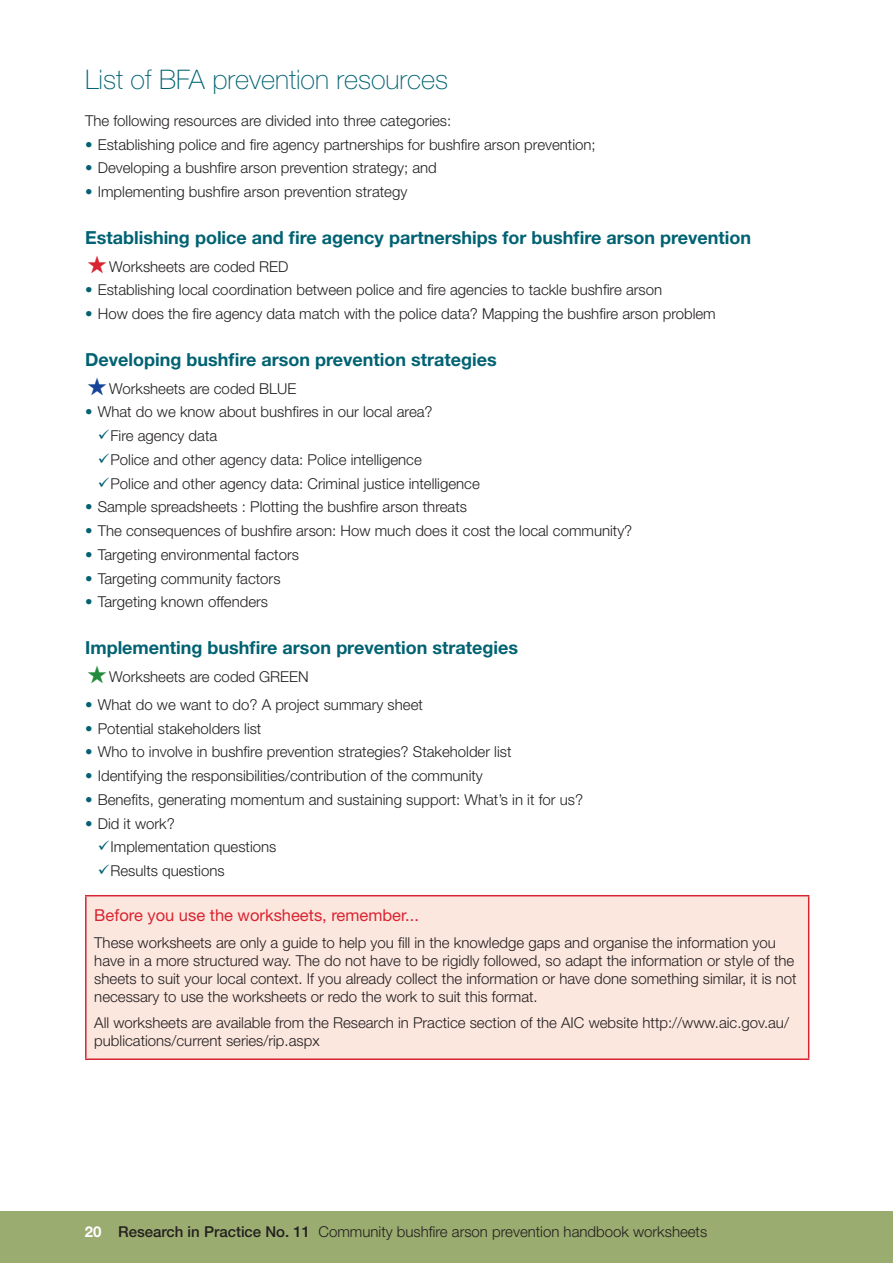
<style>
.page{position:relative;width:893px;height:1263px;background:#fff}
.page>*{position:absolute;margin:0;border:0;box-sizing:border-box;transform-origin:0 0}
.t1{font:100 27px "Helvetica Neue LT";color:#006272}
.t2{font:700 18px "Helvetica Neue LT";color:#006272}
.t3{font:16.5px "Helvetica Neue LT";color:#d92432}
.t4{font:300 15px/23.7px "Helvetica Neue LT";color:#231f20}
.s1{color:#006272}
.s2{font-weight:700;color:#fff}
.s3{font-weight:500}
</style>
<div class="page">
<hr style="left:892px;top:0;width:1px;height:106px;background:#d92432">
<div style="left:0;top:1212px;width:893px;height:51px;background:#9aac6f"></div>
<div style="left:86px;top:896px;width:723px;height:163px;background:#fce7df"></div>
<hr style="left:85px;top:895px;width:724px;height:1px;background:#d92432">
<hr style="left:85px;top:896px;width:2px;height:162px;background:#d92432">
<hr style="left:808px;top:896px;width:1px;height:162px;background:#d92432">
<hr style="left:85px;top:1058px;width:724px;height:2px;background:#d92432">
<h1 class="t1" style="left:85px;top:64px;width:365px">List of BFA prevention resources</h1>
<p class="t4" style="left:85px;top:108px;width:368px">The following resources are divided into three categories:</p>
<p class="t4" style="left:85px;top:132px;width:512px"><span class="s1">•</span> Establishing police and fire agency partnerships for bushfire arson prevention;</p>
<p class="t4" style="left:85px;top:156px;width:353px"><span class="s1">•</span> Developing a bushfire arson prevention strategy; and</p>
<p class="t4" style="left:85px;top:179px;width:324px"><span class="s1">•</span> Implementing bushfire arson prevention strategy</p>
<p class="t2" style="left:85px;top:226px;width:667px">Establishing police and fire agency partnerships for bushfire arson prevention</p>
<p class="t4" style="left:109px;top:254px;width:181px">Worksheets are coded RED</p>
<p class="t4" style="left:85px;top:278px;width:579px"><span class="s1">•</span> Establishing local coordination between police and fire agencies to tackle bushfire arson</p>
<p class="t4" style="left:85px;top:302px;width:632px"><span class="s1">•</span> How does the fire agency data match with the police data? Mapping the bushfire arson problem</p>
<p class="t2" style="left:85px;top:348px;width:413px">Developing bushfire arson prevention strategies</p>
<p class="t4" style="left:109px;top:376px;width:189px">Worksheets are coded BLUE</p>
<p class="t4" style="left:111px;top:400px;width:371px;text-indent:-25px"><span class="s1">•</span> What do we know about bushfires in our local area?<br>Fire agency data<br>Police and other agency data: Police intelligence<br>Police and other agency data: Criminal justice intelligence</p>
<p class="t4" style="left:85px;top:495px;width:383px"><span class="s1">•</span> Sample spreadsheets : Plotting the bushfire arson threats</p>
<p class="t4" style="left:85px;top:519px;width:549px"><span class="s1">•</span> The consequences of bushfire arson: How much does it cost the local community?</p>
<p class="t4" style="left:85px;top:542px;width:215px"><span class="s1">•</span> Targeting environmental factors</p>
<p class="t4" style="left:85px;top:566px;width:197px"><span class="s1">•</span> Targeting community factors</p>
<p class="t4" style="left:85px;top:590px;width:185px"><span class="s1">•</span> Targeting known offenders</p>
<p class="t2" style="left:85px;top:636px;width:434px">Implementing bushfire arson prevention strategies</p>
<p class="t4" style="left:109px;top:664px;width:201px">Worksheets are coded GREEN</p>
<p class="t4" style="left:85px;top:692px;width:339px"><span class="s1">•</span> What do we want to do? A project summary sheet</p>
<p class="t4" style="left:85px;top:716px;width:178px"><span class="s1">•</span> Potential stakeholders list</p>
<p class="t4" style="left:85px;top:740px;width:428px"><span class="s1">•</span> Who to involve in bushfire prevention strategies? Stakeholder list</p>
<p class="t4" style="left:85px;top:764px;width:399px"><span class="s1">•</span> Identifying the responsibilities/contribution of the community</p>
<p class="t4" style="left:85px;top:787px;width:500px"><span class="s1">•</span> Benefits, generating momentum and sustaining support: What’s in it for us?</p>
<p class="t4" style="left:111px;top:811px;width:167px;text-indent:-25px"><span class="s1">•</span> Did it work?<br>Implementation questions<br>Results questions</p>
<p class="t3" style="left:94px;top:906px;width:326px">Before you use the worksheets, remember...</p>
<p class="t4" style="left:94px;top:933px;width:704px;line-height:18px">These worksheets are only a guide to help you fill in the knowledge gaps and organise the information you have in a more structured way. The do not have to be rigidly followed, so adapt the information or style of the sheets to suit your local context. If you already collect the information or have done something similar, it is not necessary to use the worksheets or redo the work to suit this format.</p>
<p class="t4" style="left:94px;top:1014px;width:696px;line-height:18px">All worksheets are available from the Research in Practice section of the AIC website http://www.aic.gov.au/ publications/current series/rip.aspx</p>
<p class="t4" style="left:85px;top:1219px;width:624px"><span class="s2">20</span> <span class="s3">Research in Practice No. 11</span> Community bushfire arson prevention handbook worksheets</p>
</div>
